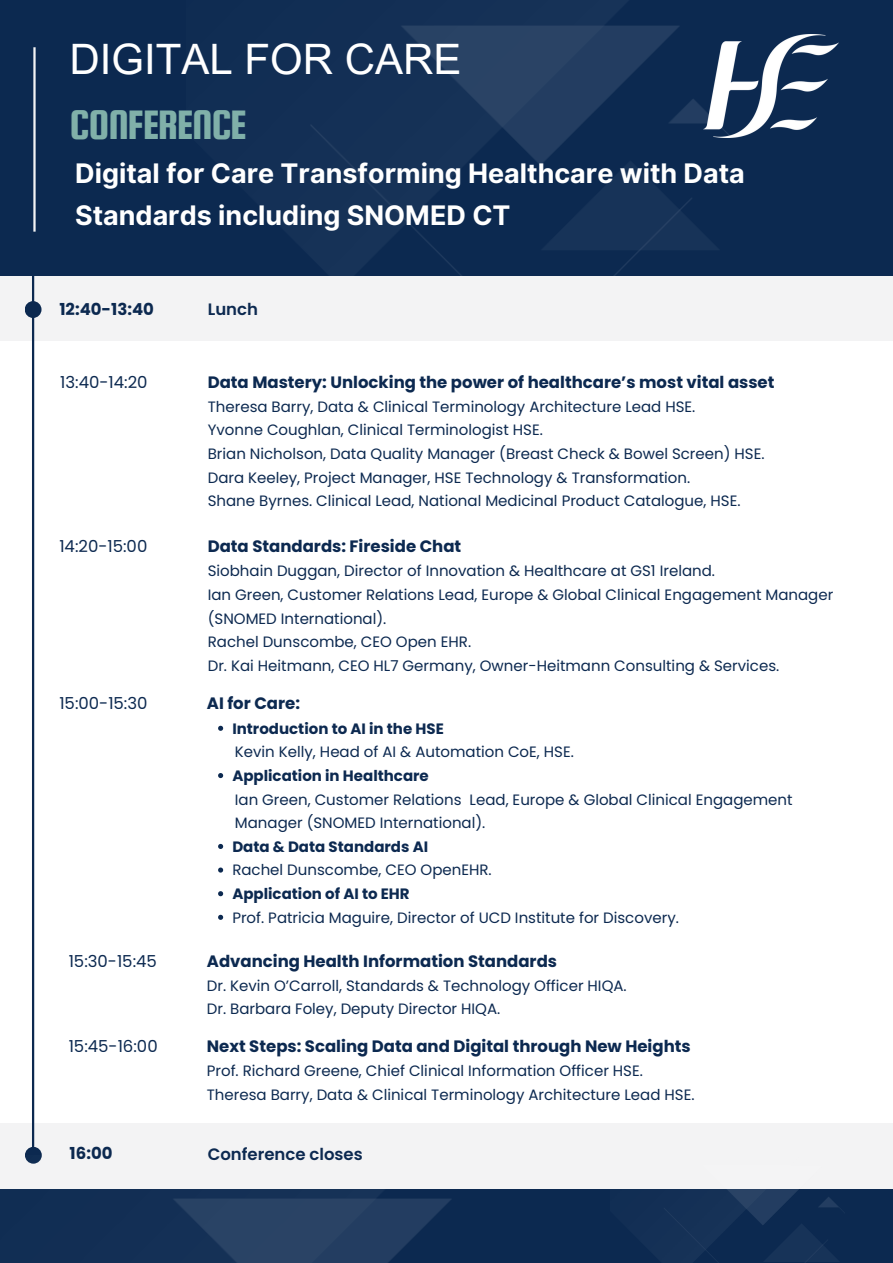
<style>
.page{position:relative;width:893px;height:1263px;background:#fff}
.page>*{position:absolute;margin:0;border:0;box-sizing:border-box;transform-origin:0 0}
.t1{font:44.03px "Squada One";letter-spacing:-.03em;color:#80b0a9}
.t2{font:41.92px "Arial MT Pro";color:#fff}
.t3{font:700 26.92px/41.6px "Inter";color:#fff}
.t4{font:700 16.5px "Poppins";color:#0c2950}
.t5{font:16.5px "Poppins";color:#0c2950}
.t6{font:600 16.5px "Poppins";color:#0c2950}
.t7{font:15px/23.6px "Poppins";color:#0c2950}
.t8{font:700 15px "Poppins";color:#0c2950}
</style>
<div class="page">
<div style="left:0;top:1124px;width:893px;height:65px;background:#f3f3f4"></div>
<div style="left:0;top:264px;width:893px;height:77px;background:#f3f3f4"></div>
<hr style="left:32px;top:83px;width:2px;height:1071px;background:#0c2950">
<div style="left:25px;top:1147px;width:17px;height:17px;background:#0c2950;border-radius:50%"></div>
<div style="left:0;top:0;width:893px;height:276px;background:#0c2950"></div>
<img style="left:310px;top:0;width:408px;height:276px">
<hr style="left:33px;top:47px;width:3px;height:185px;background:#f3f3f4">
<img style="left:703px;top:35px;width:135px;height:103px">
<svg style="left:218px;top:726px;width:5px;height:5px"></svg>
<svg style="left:218px;top:773px;width:5px;height:5px"></svg>
<svg style="left:218px;top:844px;width:5px;height:5px"></svg>
<svg style="left:218px;top:867px;width:5px;height:5px"></svg>
<svg style="left:218px;top:891px;width:5px;height:5px"></svg>
<svg style="left:218px;top:915px;width:5px;height:5px"></svg>
<div style="left:0;top:1189px;width:893px;height:74px;background:#0c2950"></div>
<img style="left:664px;top:1189px;width:175px;height:74px">
<img style="left:25px;top:1155px;width:426px;height:108px">
<div style="left:25px;top:301px;width:17px;height:17px;background:#0c2950;border-radius:50%"></div>
<p class="t2" style="left:70px;top:43px;width:393px">DIGITAL FOR CARE</p>
<h1 class="t1" style="left:70px;top:101px;width:179px">CONFERENCE</h1>
<h1 class="t3" style="left:75px;top:152px;width:671px">Digital for Care Transforming Healthcare with Data<br>Standards including SNOMED CT</h1>
<p class="t4" style="left:59px;top:297px;width:96px">12:40-13:40</p>
<p class="t6" style="left:208px;top:298px;width:52px">Lunch</p>
<h3 class="t5" style="left:60px;top:370px;width:89px">13:40-14:20</h3>
<p class="t4" style="left:208px;top:370px;width:568px">Data Mastery: Unlocking the power of healthcare’s most vital asset</p>
<p class="t7" style="left:208px;top:395px;width:489px">Theresa Barry, Data &amp; Clinical Terminology Architecture Lead HSE.</p>
<p class="t7" style="left:208px;top:418px;width:337px">Yvonne Coughlan, Clinical Terminologist HSE.</p>
<p class="t7" style="left:208px;top:442px;width:558px">Brian Nicholson, Data Quality Manager (Breast Check &amp; Bowel Screen) HSE.</p>
<p class="t7" style="left:208px;top:466px;width:484px">Dara Keeley, Project Manager, HSE Technology &amp; Transformation.</p>
<p class="t7" style="left:208px;top:489px;width:534px">Shane Byrnes. Clinical Lead, National Medicinal Product Catalogue, HSE.</p>
<p class="t4" style="left:208px;top:535px;width:255px">Data Standards: Fireside Chat</p>
<p class="t7" style="left:208px;top:559px;width:509px">Siobhain Duggan, Director of Innovation &amp; Healthcare at GS1 Ireland.</p>
<p class="t7" style="left:208px;top:583px;width:627px">Ian Green, Customer Relations Lead, Europe &amp; Global Clinical Engagement Manager (SNOMED International).</p>
<p class="t7" style="left:208px;top:630px;width:265px">Rachel Dunscombe, CEO Open EHR.</p>
<p class="t7" style="left:208px;top:654px;width:573px">Dr. Kai Heitmann, CEO HL7 Germany, Owner-Heitmann Consulting &amp; Services.</p>
<p class="t5" style="left:59px;top:535px;width:89px">14:20-15:00</p>
<p class="t5" style="left:59px;top:692px;width:90px">15:00-15:30</p>
<h2 class="t4" style="left:207px;top:692px;width:95px">AI for Care:</h2>
<p class="t8" style="left:232px;top:718px;width:213px">Introduction to AI in the HSE</p>
<p class="t7" style="left:235px;top:740px;width:340px">Kevin Kelly, Head of AI &amp; Automation CoE, HSE.</p>
<h3 class="t8" style="left:232px;top:765px;width:198px">Application in Healthcare</h3>
<h3 class="t7" style="left:235px;top:787px;width:559px">Ian Green, Customer Relations Lead, Europe &amp; Global Clinical Engagement</h3>
<p class="t7" style="left:235px;top:811px;width:252px">Manager (SNOMED International).</p>
<p class="t8" style="left:232px;top:836px;width:197px">Data &amp; Data Standards AI</p>
<p class="t7" style="left:232px;top:858px;width:261px">Rachel Dunscombe, CEO OpenEHR.</p>
<p class="t8" style="left:232px;top:883px;width:179px">Application of AI to EHR</p>
<p class="t7" style="left:232px;top:905px;width:448px">Prof. Patricia Maguire, Director of UCD Institute for Discovery.</p>
<p class="t5" style="left:69px;top:949px;width:90px">15:30-15:45</p>
<p class="t4" style="left:207px;top:949px;width:352px">Advancing Health Information Standards</p>
<p class="t7" style="left:207px;top:974px;width:421px">Dr. Kevin O’Carroll, Standards &amp; Technology Officer HIQA.</p>
<p class="t7" style="left:207px;top:997px;width:295px">Dr. Barbara Foley, Deputy Director HIQA.</p>
<p class="t5" style="left:69px;top:1034px;width:90px">15:45-16:00</p>
<p class="t4" style="left:207px;top:1034px;width:485px">Next Steps: Scaling Data and Digital through New Heights</p>
<p class="t7" style="left:207px;top:1059px;width:437px">Prof. Richard Greene, Chief Clinical Information Officer HSE.</p>
<p class="t7" style="left:207px;top:1083px;width:489px">Theresa Barry, Data &amp; Clinical Terminology Architecture Lead HSE.</p>
<p class="t4" style="left:70px;top:1142px;width:44px">16:00</p>
<p class="t6" style="left:208px;top:1142px;width:156px">Conference closes</p>
</div>
